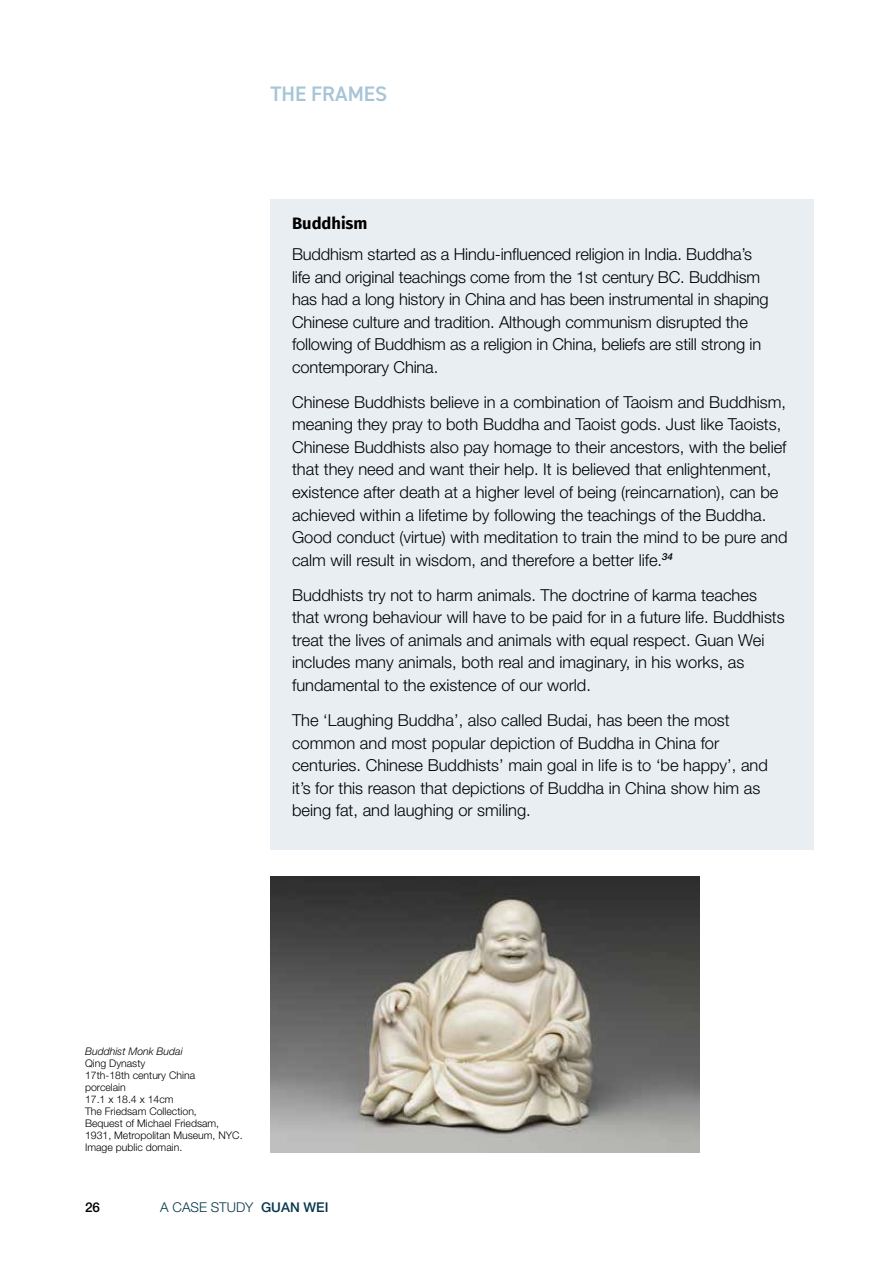
<style>
.page{position:relative;width:893px;height:1263px;background:#fff}
.page>*{position:absolute;margin:0;border:0;box-sizing:border-box;transform-origin:0 0}
.t1{font:600 21px "DIN2014";color:#a6c5d6}
.t2{font:300 16.5px/22.5px "Helvetica Neue LT Std";color:#000}
.t3{font:700 16.5px "Fira Sans";color:#000}
.t4{font:300 13.5px "Helvetica Neue LT Std";color:#07374d}
.t5{font:500 13.5px "Helvetica Neue LT Std";color:#000}
.t6{font:300 10.5px/12px "Helvetica Neue LT Std";color:#000}
.t7{font:italic 300 10.5px "Helvetica Neue LT Std";color:#000}
.s1{font-weight:500}
</style>
<div class="page">
<div style="left:270px;top:199px;width:544px;height:650px;background:#e9eef3"></div>
<img style="left:270px;top:876px;width:430px;height:276px">
<p class="t1" style="left:270px;top:80px;width:118px">THE FRAMES</p>
<p class="t3" style="left:292px;top:209px;width:77px">Buddhism</p>
<p class="t2" style="left:292px;top:243px;width:478px">Buddhism started as a Hindu-influenced religion in India. Buddha’s life and original teachings come from the 1st century BC. Buddhism has had a long history in China and has been instrumental in shaping Chinese culture and tradition. Although communism disrupted the following of Buddhism as a religion in China, beliefs are still strong in contemporary China.</p>
<p class="t2" style="left:292px;top:390px;width:497px">Chinese Buddhists believe in a combination of Taoism and Buddhism, meaning they pray to both Buddha and Taoist gods. Just like Taoists, Chinese Buddhists also pay homage to their ancestors, with the belief that they need and want their help. It is believed that enlightenment, existence after death at a higher level of being (reincarnation), can be achieved within a lifetime by following the teachings of the Buddha.<br>Good conduct (virtue) with meditation to train the mind to be pure and calm will result in wisdom, and therefore a better life.<sup>34</sup></p>
<p class="t2" style="left:292px;top:583px;width:494px">Buddhists try not to harm animals. The doctrine of karma teaches that wrong behaviour will have to be paid for in a future life. Buddhists treat the lives of animals and animals with equal respect. Guan Wei includes many animals, both real and imaginary, in his works, as fundamental to the existence of our world.</p>
<p class="t2" style="left:292px;top:708px;width:477px">The ‘Laughing Buddha’, also called Budai, has been the most common and most popular depiction of Buddha in China for centuries. Chinese Buddhists’ main goal in life is to ‘be happy’, and it’s for this reason that depictions of Buddha in China show him as being fat, and laughing or smiling.</p>
<p class="t7" style="left:85px;top:1045px;width:99px">Buddhist Monk Budai</p>
<p class="t6" style="left:85px;top:1057px;width:159px">Qing Dynasty<br>17th-18th century China<br>porcelain<br>17.1 x 18.4 x 14cm<br>The Friedsam Collection,<br>Bequest of Michael Friedsam,<br>1931, Metropolitan Museum, NYC.<br>Image public domain.</p>
<p class="t5" style="left:85px;top:1199px;width:17px">26</p>
<p class="t4" style="left:160px;top:1199px;width:170px">A CASE STUDY <span class="s1">GUAN WEI</span></p>
</div>
